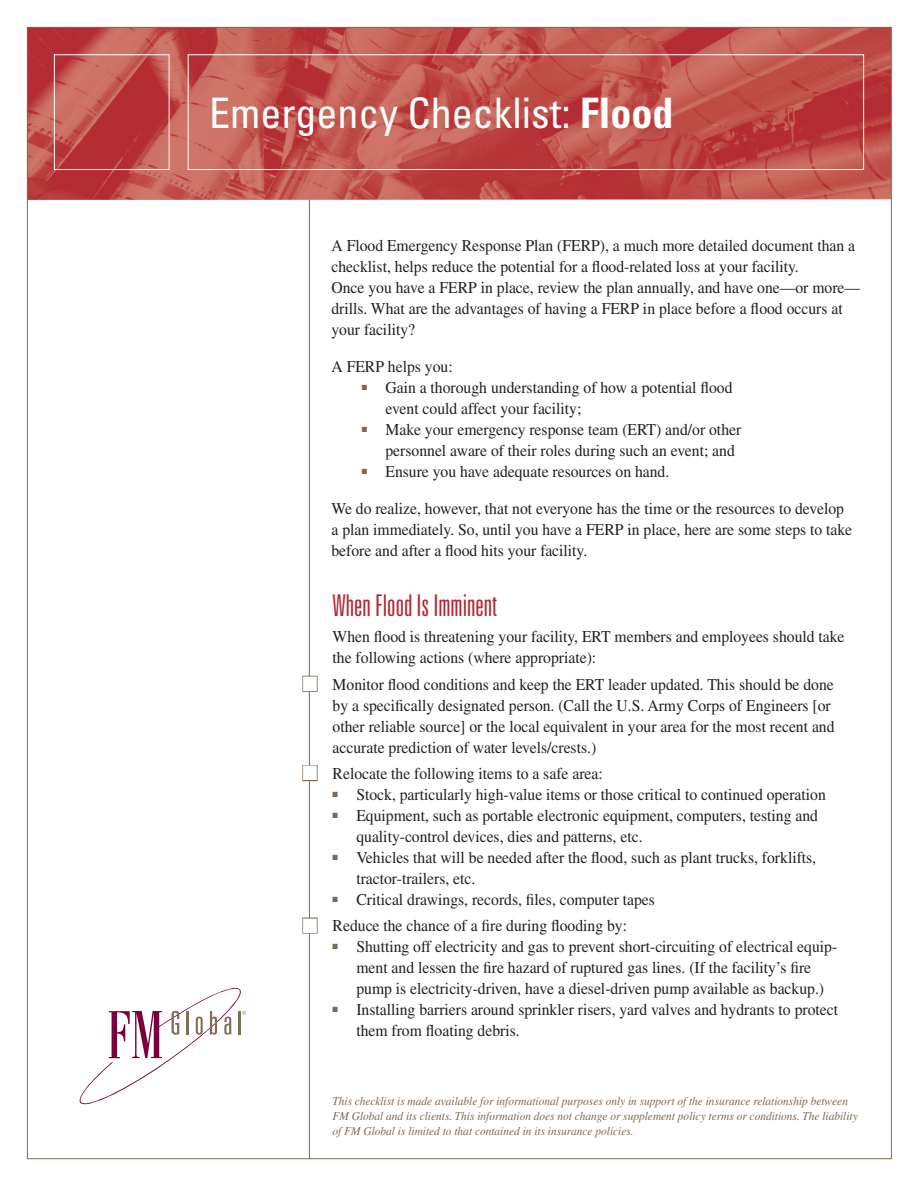
<style>
.page{position:relative;width:918px;height:1188px;background:#fff}
.page>*{position:absolute;margin:0;border:0;box-sizing:border-box;transform-origin:0 0}
.t1{font:condensed 42px "Univers LT Std";color:#fff}
.t2{font:300 ultra-condensed 30px "Univers LT Std";color:#b32a33}
.t3{font:16.5px/21px "Times LT Std";color:#231f20;scale:.95 1}
.t4{font:italic 12px/15px "Times LT Std";color:#7c6954;scale:.95 1}
.s1{font-weight:700}
.s2{color:#fff}
</style>
<div class="page">
<hr style="left:309px;top:28px;width:1px;height:1131px;background:#7c6954">
<img style="left:29px;top:29px;width:861px;height:171px">
<svg style="left:80px;top:988px;width:166px;height:116px"></svg>
<div style="left:54px;top:54px;width:116px;height:116px;border:1px solid #fff"></div>
<div style="left:188px;top:54px;width:676px;height:116px;border:1px solid #fff"></div>
<div style="left:302px;top:676px;width:16px;height:16px;border:2px solid #7c6954"></div>
<div style="left:302px;top:765px;width:16px;height:16px;border:2px solid #7c6954"></div>
<div style="left:302px;top:917px;width:16px;height:17px;border:2px solid #7c6954"></div>
<h1 class="t1" style="left:209px;top:86px;width:466px">Emergency Checklist: <span class="s1">Flood</span></h1>
<p class="t3" style="left:331px;top:235px;width:558px">A Flood Emergency Response Plan (FERP), a much more detailed document than a checklist, helps reduce the potential for a flood-related loss at your facility.<br>Once you have a FERP in place, review the plan annually, and have one—or more— drills. What are the advantages of having a FERP in place before a flood occurs at your facility?</p>
<p class="t3" style="left:331px;top:356px;width:129px">A FERP helps you:</p>
<p class="t3" style="left:385px;top:377px;width:367px;text-indent:-24px"><sup>■</sup> Gain a thorough understanding of how a potential flood event could affect your facility;</p>
<p class="t3" style="left:385px;top:419px;width:376px;text-indent:-24px"><sup>■</sup> Make your emergency response team (ERT) and/or other personnel aware of their roles during such an event; and</p>
<p class="t3" style="left:362px;top:461px;width:325px"><sup>■</sup> Ensure you have adequate resources on hand.</p>
<p class="t3" style="left:331px;top:498px;width:550px">We do realize, however, that not everyone has the time or the resources to develop a plan immediately. So, until you have a FERP in place, here are some steps to take before and after a flood hits your facility.</p>
<h2 class="t2" style="left:333px;top:589px;width:166px">When Flood Is Imminent</h2>
<p class="t3" style="left:333px;top:626px;width:540px">When flood is threatening your facility, ERT members and employees should take the following actions (where appropriate):</p>
<p class="t3" style="left:333px;top:673px;width:530px;text-indent:-30px"><span class="s2">■</span> Monitor flood conditions and keep the ERT leader updated. This should be done by a specifically designated person. (Call the U.S. Army Corps of Engineers [or other reliable source] or the local equivalent in your area for the most recent and accurate prediction of water levels/crests.)</p>
<p class="t3" style="left:302px;top:763px;width:318px"><span class="s2">■</span> Relocate the following items to a safe area:</p>
<p class="t3" style="left:333px;top:784px;width:521px"><sup>■</sup> Stock, particularly high-value items or those critical to continued operation</p>
<p class="t3" style="left:356px;top:805px;width:487px;text-indent:-24px"><sup>■</sup> Equipment, such as portable electronic equipment, computers, testing and quality-control devices, dies and patterns, etc.</p>
<p class="t3" style="left:356px;top:847px;width:486px;text-indent:-24px"><sup>■</sup> Vehicles that will be needed after the flood, such as plant trucks, forklifts, tractor-trailers, etc.</p>
<p class="t3" style="left:333px;top:889px;width:341px"><sup>■</sup> Critical drawings, records, files, computer tapes</p>
<p class="t3" style="left:302px;top:915px;width:343px"><span class="s2">■</span> Reduce the chance of a fire during flooding by:</p>
<p class="t3" style="left:356px;top:936px;width:508px;text-indent:-24px"><sup>■</sup> Shutting off electricity and gas to prevent short-circuiting of electrical equip&shy;ment and lessen the fire hazard of ruptured gas lines. (If the facility’s fire pump is electricity-driven, have a diesel-driven pump available as backup.)</p>
<p class="t3" style="left:356px;top:999px;width:509px;text-indent:-24px"><sup>■</sup> Installing barriers around sprinkler risers, yard valves and hydrants to protect them from floating debris.</p>
<p class="t4" style="left:333px;top:1093px;width:554px">This checklist is made available for informational purposes only in support of the insurance relationship between<br>FM Global and its clients. This information does not change or supplement policy terms or conditions. The liability of FM Global is limited to that contained in its insurance policies.</p>
</div>
